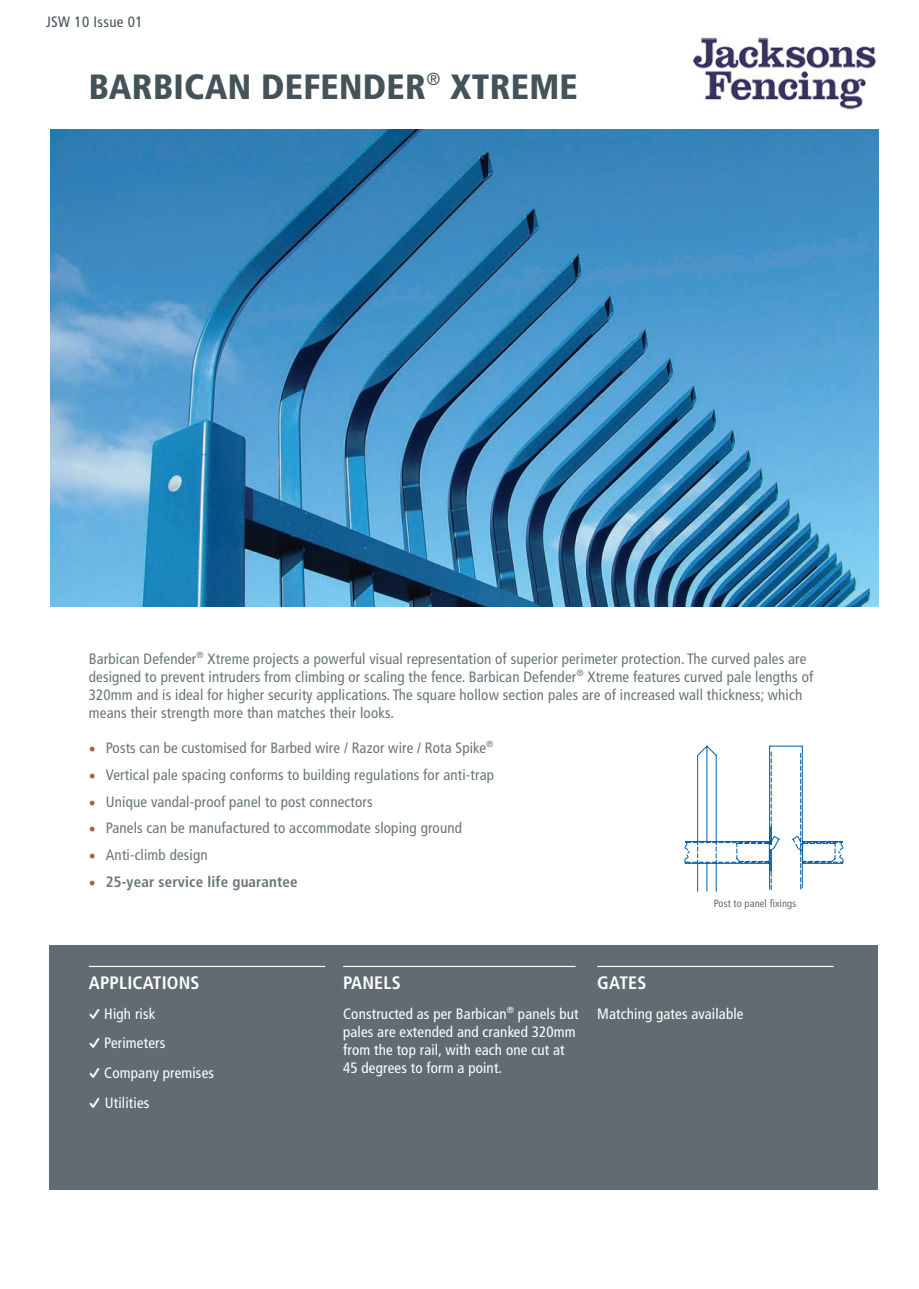
<style>
.page{position:relative;width:919px;height:1289px;background:#fff}
.page>*{position:absolute;margin:0;border:0;box-sizing:border-box;transform-origin:0 0}
.t1{font:900 condensed 35.1px "Frutiger LT Std";letter-spacing:.01em;color:#445259}
.t2{font:700 condensed 18px "Frutiger LT Std";letter-spacing:.01em;color:#fff}
.t3{font:condensed 15px/18px "Frutiger LT Std";letter-spacing:.01em;color:#69757a}
.t4{font:condensed 15px/18px "Frutiger LT Std";letter-spacing:.01em;color:#fff}
.t5{font:700 condensed 15px "Frutiger LT Std";letter-spacing:.01em;color:#69757a}
.t6{font:condensed 15px "Frutiger LT Std";letter-spacing:.025em;color:#445259}
.t7{font:condensed 10.5px "Frutiger LT Std";letter-spacing:.01em;color:#606c72}
.s1{font-family:"Minion Pro";font-stretch:normal;font-size:18px;color:#ad5b39}
.s2{font-family:"Minion Pro";font-weight:400;font-stretch:normal;font-size:18px;color:#ad5b39}
</style>
<div class="page">
<div style="left:49px;top:945px;width:829px;height:244px;background:#606c72"></div>
<hr style="left:89px;top:965px;width:236px;height:2px;background:#fff">
<hr style="left:343px;top:965px;width:232px;height:2px;background:#fff">
<hr style="left:597px;top:965px;width:236px;height:2px;background:#fff">
<img style="left:51px;top:130px;width:827px;height:477px">
<svg style="left:684px;top:745px;width:159px;height:146px"></svg>
<img style="left:693px;top:37px;width:183px;height:73px">
<p class="t6" style="left:46px;top:13px;width:98px">JSW 10 Issue 01</p>
<p class="t1" style="left:89px;top:66px;width:490px">BARBICAN DEFENDER<sup>®</sup> XTREME</p>
<p class="t3" style="left:89px;top:650px;width:725px">Barbican Defender<sup>®</sup> Xtreme projects a powerful visual representation of superior perimeter protection. The curved pales are designed to prevent intruders from climbing or scaling the fence. Barbican Defender<sup>®</sup> Xtreme features curved pale lengths of 320mm and is ideal for higher security applications. The square hollow section pales are of increased wall thickness; which means their strength more than matches their looks.</p>
<p class="t3" style="left:89px;top:739px;width:406px"><span class="s1">•</span> Posts can be customised for Barbed wire / Razor wire / Rota Spike<sup>®</sup></p>
<p class="t3" style="left:89px;top:766px;width:406px"><span class="s1">•</span> Vertical pale spacing conforms to building regulations for anti-trap</p>
<p class="t3" style="left:89px;top:792px;width:285px"><span class="s1">•</span> Unique vandal-proof panel to post connectors</p>
<p class="t3" style="left:89px;top:819px;width:374px"><span class="s1">•</span> Panels can be manufactured to accommodate sloping ground</p>
<p class="t3" style="left:89px;top:846px;width:120px"><span class="s1">•</span> Anti-climb design</p>
<p class="t5" style="left:89px;top:872px;width:210px"><span class="s2">•</span> 25-year service life guarantee</p>
<p class="t7" style="left:713px;top:897px;width:84px">Post to panel fixings</p>
<p class="t2" style="left:89px;top:972px;width:112px">APPLICATIONS</p>
<p class="t4" style="left:104px;top:1004px;width:53px">High risk</p>
<p class="t4" style="left:104px;top:1034px;width:63px">Perimeters</p>
<p class="t4" style="left:104px;top:1063px;width:111px">Company premises</p>
<p class="t4" style="left:105px;top:1093px;width:46px">Utilities</p>
<p class="t2" style="left:343px;top:972px;width:59px">PANELS</p>
<p class="t4" style="left:343px;top:1004px;width:237px">Constructed as per Barbican<sup>®</sup> panels but pales are extended and cranked 320mm from the top rail, with each one cut at 45 degrees to form a point.</p>
<p class="t2" style="left:597px;top:972px;width:51px">GATES</p>
<p class="t4" style="left:597px;top:1004px;width:148px">Matching gates available</p>
</div>
